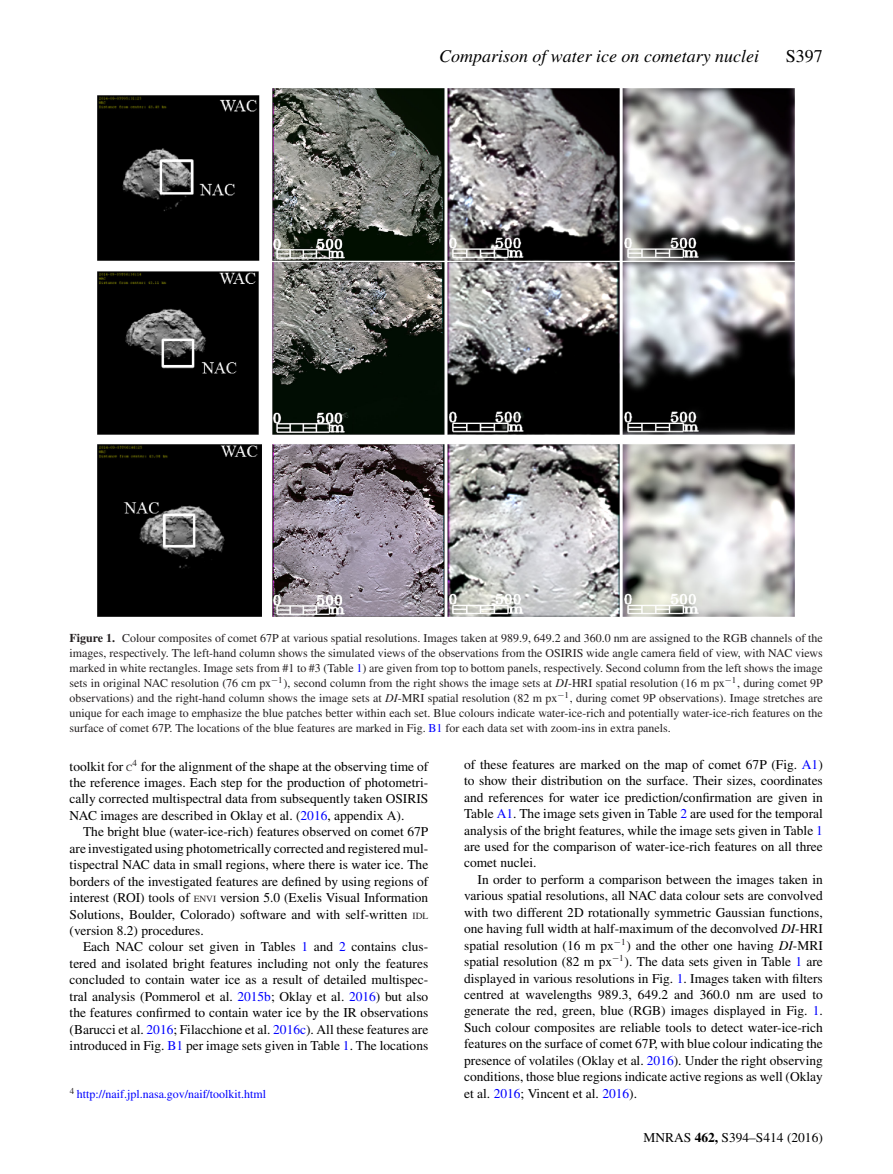
<style>
.page{position:relative;width:893px;height:1174px;background:#fff}
.page>*{position:absolute;margin:0;border:0;box-sizing:border-box;transform-origin:0 0}
.t1{font:italic 18px "Times";color:#000}
.t2{font:18px "Times";color:#000}
.t3{font:13.5px/16.5px "Times";color:#000;text-align:justify}
.t4{font:12px/15px "Times";color:#231f20;text-align:justify}
.t5{font:12px "Times";color:#00f}
.s1{font-weight:700}
.s2{color:#00f}
.s3{font-style:italic}
.s4{font-size:9.45px;color:#231f20}
</style>
<div class="page">
<img style="left:97px;top:88px;width:698px;height:529px">
<h1 class="t1" style="left:439px;top:49px;width:321px">Comparison of water ice on cometary nuclei</h1>
<h1 class="t2" style="left:786px;top:49px;width:38px">S397</h1>
<p class="t4" style="left:70px;top:631px;width:755px"><span class="s1">Figure 1.</span> Colour composites of comet 67P at various spatial resolutions. Images taken at 989.9, 649.2 and 360.0 nm are assigned to the RGB channels of the images, respectively. The left-hand column shows the simulated views of the observations from the OSIRIS wide angle camera field of view, with NAC views marked in white rectangles. Image sets from #1 to #3 (Table <span class="s2">1</span>) are given from top to bottom panels, respectively. Second column from the left shows the image sets in original NAC resolution (76 cm px<sup>−</sup><sup>1</sup>), second column from the right shows the image sets at <span class="s3">DI</span>-HRI spatial resolution (16 m px<sup>−</sup><sup>1</sup>, during comet 9P observations) and the right-hand column shows the image sets at <span class="s3">DI</span>-MRI spatial resolution (82 m px<sup>−</sup><sup>1</sup>, during comet 9P observations). Image stretches are unique for each image to emphasize the blue patches better within each set. Blue colours indicate water-ice-rich and potentially water-ice-rich features on the surface of comet 67P. The locations of the blue features are marked in Fig. <span class="s2">B1</span> for each data set with zoom-ins in extra panels.</p>
<p class="t3" style="left:70px;top:759px;width:360px">toolkit for <span class="s4">C</span><sup>4</sup> for the alignment of the shape at the observing time of the reference images. Each step for the production of photometri&shy;cally corrected multispectral data from subsequently taken OSIRIS NAC images are described in Oklay et al. (<span class="s2">2016</span>, appendix A).</p>
<p class="t3" style="left:70px;top:824px;width:360px;text-indent:13px">The bright blue (water-ice-rich) features observed on comet 67P are investigated using photometrically corrected and registered mul&shy;tispectral NAC data in small regions, where there is water ice. The borders of the investigated features are defined by using regions of interest (ROI) tools of <span class="s4">ENVI</span> version 5.0 (Exelis Visual Information Solutions, Boulder, Colorado) software and with self-written <span class="s4">IDL </span>(version 8.2) procedures.</p>
<p class="t3" style="left:70px;top:939px;width:360px;text-indent:13px">Each NAC colour set given in Tables <span class="s2">1</span> and <span class="s2">2</span> contains clus&shy;tered and isolated bright features including not only the features concluded to contain water ice as a result of detailed multispec&shy;tral analysis (Pommerol et al. <span class="s2">2015b</span>; Oklay et al. <span class="s2">2016</span>) but also the features confirmed to contain water ice by the IR observations (Barucci et al. <span class="s2">2016</span>; Filacchione et al. <span class="s2">2016c</span>). All these features are introduced in Fig. <span class="s2">B1</span> per image sets given in Table <span class="s2">1</span>. The locations</p>
<p class="t5" style="left:70px;top:1089px;width:198px"><sup>4</sup> http://naif.jpl.nasa.gov/naif/toolkit.html</p>
<p class="t3" style="left:464px;top:757px;width:360px">of these features are marked on the map of comet 67P (Fig. <span class="s2">A1</span>) to show their distribution on the surface. Their sizes, coordinates and references for water ice prediction/confirmation are given in Table <span class="s2">A1</span>. The image sets given in Table <span class="s2">2</span> are used for the temporal analysis of the bright features, while the image sets given in Table <span class="s2">1 </span>are used for the comparison of water-ice-rich features on all three comet nuclei.</p>
<p class="t3" style="left:464px;top:872px;width:360px;text-indent:13px">In order to perform a comparison between the images taken in various spatial resolutions, all NAC data colour sets are convolved with two different 2D rotationally symmetric Gaussian functions, one having full width at half-maximum of the deconvolved <span class="s3">DI</span>-HRI spatial resolution (16 m px<sup>−</sup><sup>1</sup>) and the other one having <span class="s3">DI</span>-MRI spatial resolution (82 m px<sup>−</sup><sup>1</sup>). The data sets given in Table <span class="s2">1</span> are displayed in various resolutions in Fig. <span class="s2">1</span>. Images taken with filters centred at wavelengths 989.3, 649.2 and 360.0 nm are used to generate the red, green, blue (RGB) images displayed in Fig. <span class="s2">1</span>.<br>Such colour composites are reliable tools to detect water-ice-rich features on the surface of comet 67P, with blue colour indicating the presence of volatiles (Oklay et al. <span class="s2">2016</span>). Under the right observing conditions, those blue regions indicate active regions as well (Oklay et al. <span class="s2">2016</span>; Vincent et al. <span class="s2">2016</span>).</p>
<p class="t3" style="left:643px;top:1130px;width:181px">MNRAS <span class="s1">462,</span> S394–S414 (2016)</p>
</div>
